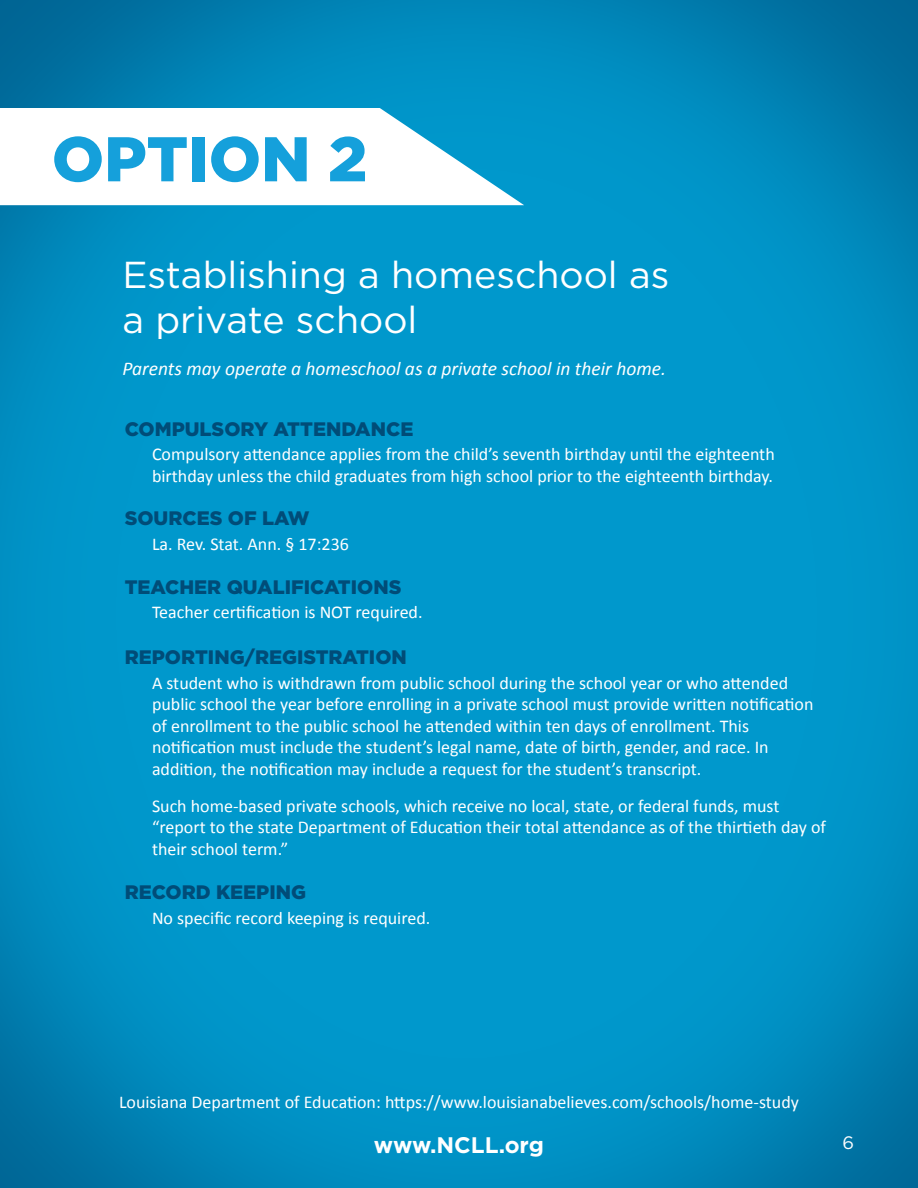
<style>
.page{position:relative;width:918px;height:1188px;background:#fff}
.page>*{position:absolute;margin:0;border:0;box-sizing:border-box;transform-origin:0 0}
.t1{font:900 63px "Gotham HTF";color:#15a0db}
.t2{font:37.5px "Gotham HTF";color:#fff}
.t3{font:700 22.5px "Gotham HTF";color:#fff}
.t4{font:900 19.5px "Gotham HTF";color:#004c78}
.t5{font:italic 19.5px "Calibri";color:#fff}
.t6{font:18px "Calibri";color:#fff}
.t7{font:18px "Gotham HTF";color:#fff}
</style>
<div class="page">
<img style="left:0;top:0;width:918px;height:1188px">
<svg style="left:0;top:108px;width:524px;height:97px"></svg>
<p class="t1" style="left:52px;top:123px;width:317px">OPTION 2</p>
<p class="t2" style="left:122px;top:254px;width:549px">Establishing a homeschool as</p>
<p class="t2" style="left:122px;top:299px;width:297px">a private school</p>
<p class="t5" style="left:122px;top:356px;width:545px">Parents may operate a homeschool as a private school in their home.</p>
<p class="t4" style="left:125px;top:417px;width:290px">COMPULSORY ATTENDANCE</p>
<p class="t6" style="left:152px;top:443px;width:624px">Compulsory attendance applies from the child’s seventh birthday until the eighteenth</p>
<p class="t6" style="left:152px;top:465px;width:623px">birthday unless the child graduates from high school prior to the eighteenth birthday.</p>
<p class="t4" style="left:125px;top:506px;width:186px">SOURCES OF LAW</p>
<p class="t6" style="left:152px;top:532px;width:198px">La. Rev. Stat. Ann. § 17:236</p>
<p class="t4" style="left:125px;top:576px;width:278px">TEACHER QUALIFICATIONS</p>
<p class="t6" style="left:152px;top:601px;width:272px">Teacher certification is NOT required.</p>
<p class="t4" style="left:125px;top:646px;width:284px">REPORTING/REGISTRATION</p>
<p class="t6" style="left:152px;top:671px;width:638px">A student who is withdrawn from public school during the school year or who attended</p>
<p class="t6" style="left:152px;top:693px;width:663px">public school the year before enrolling in a private school must provide written notification</p>
<p class="t6" style="left:152px;top:715px;width:599px">of enrollment to the public school he attended within ten days of enrollment. This</p>
<p class="t6" style="left:152px;top:736px;width:618px">notification must include the student’s legal name, date of birth, gender, and race. In</p>
<p class="t6" style="left:152px;top:758px;width:551px">addition, the notification may include a request for the student’s transcript.</p>
<p class="t6" style="left:152px;top:794px;width:629px">Such home-based private schools, which receive no local, state, or federal funds, must</p>
<p class="t6" style="left:152px;top:816px;width:676px">“report to the state Department of Education their total attendance as of the thirtieth day of</p>
<p class="t6" style="left:152px;top:838px;width:138px">their school term.”</p>
<p class="t4" style="left:125px;top:881px;width:183px">RECORD KEEPING</p>
<p class="t6" style="left:152px;top:907px;width:280px">No specific record keeping is required.</p>
<p class="t6" style="left:119px;top:1091px;width:681px">Louisiana Department of Education: https://www.louisianabelieves.com/schools/home-study</p>
<p class="t3" style="left:374px;top:1132px;width:172px">www.NCLL.org</p>
<p class="t7" style="left:842px;top:1133px;width:13px">6</p>
</div>
